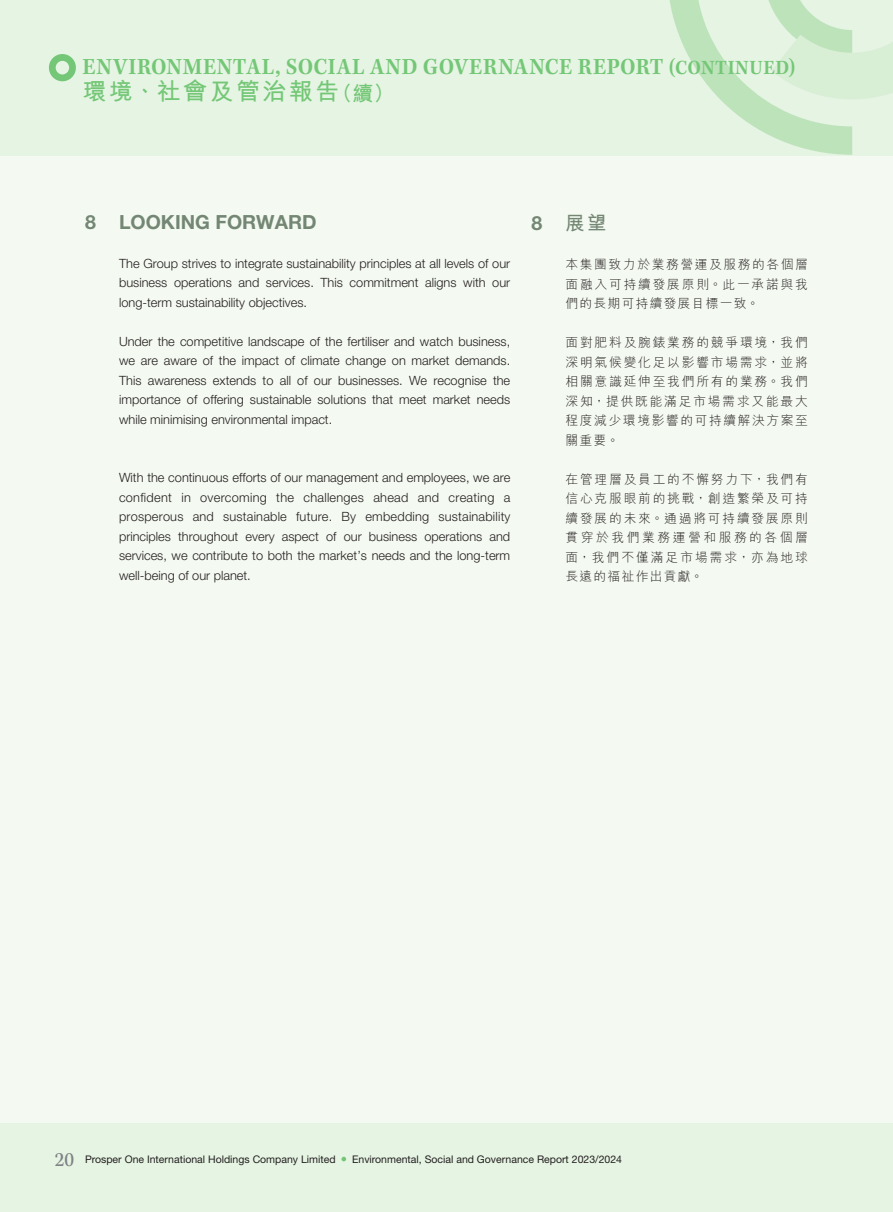
<style>
.page{position:relative;width:893px;height:1212px;background:#fff}
.page>*{position:absolute;margin:0;border:0;box-sizing:border-box;transform-origin:0 0}
.t1{font:24px "Kepler Std Semibold Scn Capt";letter-spacing:.02em;color:#74c777}
.t2{font:700 24px "M Hei HK";letter-spacing:.1em;color:#74c777}
.t3{font:700 19.5px "Helvetica Neue LT Std";color:#738774}
.t4{font:700 19.5px "M Hei HK";color:#738774}
.t5{font:300 12.75px/19.5px "Helvetica Neue LT Std";color:#231f20;text-align:justify}
.t6{font:300 12.75px/19.5px "M Hei HK";letter-spacing:.14em;color:#231f20;text-align:justify}
.t7{font:10.5px "Helvetica Neue LT Std";color:#231f20}
.s1{font-size:21px}
.s2{font-family:"Helvetica Neue LT Std"}
.s3{font-family:"Kepler Std Scn Capt";font-size:21px;color:#808285}
</style>
<div class="page">
<div style="left:0;top:0;width:892px;height:1212px;background:#e6f4e3"></div>
<svg style="left:669px;top:0;width:223px;height:155px"></svg>
<div style="left:0;top:156px;width:892px;height:967px;background:#f4f9f1"></div>
<svg style="left:49px;top:54px;width:27px;height:27px"></svg>
<svg style="left:341px;top:1157px;width:5px;height:4px"></svg>
<h1 class="t1" style="left:83px;top:53px;width:714px">ENVIRONMENTAL, SOCIAL AND GOVERNANCE REPORT <span class="s1">(CONTINUED)</span></h1>
<h1 class="t2" style="left:82px;top:74px;width:313px">環境、社會及管治報告<span class="s1">（續）</span></h1>
<h2 class="t3" style="left:85px;top:210px;width:233px">8 LOOKING FORWAR D</h2>
<p class="t5" style="left:119px;top:253px;width:393px">The Group strives to integrate sustainability principles at all levels of our business operations and services. This commitment aligns with our long-term sustainability objectives.</p>
<p class="t5" style="left:119px;top:331px;width:393px">Under the competitive landscape of the fertiliser and watch business, we are aware of the impact of climate change on market demands.<br>This awareness extends to all of our businesses. We recognise the importance of offering sustainable solutions that meet market needs while minimising environmental impact.</p>
<p class="t5" style="left:119px;top:468px;width:393px">With the continuous efforts of our management and employees, we are confident in overcoming the challenges ahead and creating a prosperous and sustainable future. By embedding sustainability principles throughout every aspect of our business operations and services, we contribute to both the market’s needs and the long-term well-being of our planet.</p>
<h2 class="t4" style="left:531px;top:209px;width:76px"><span class="s2">8</span> 展望</h2>
<p class="t6" style="left:566px;top:254px;width:244px">本集團致力於業務營運及服務的各個層面融入可持續發展原則。此一承諾與我們的長期可持續發展目標一致。</p>
<p class="t6" style="left:566px;top:332px;width:244px">面對肥料及腕錶業務的競爭環境，我們深明氣候變化足以影響市場需求，並將相關意識延伸至我們所有的業務。我們深知，提供既能滿足市場需求又能最大程度減少環境影響的可持續解決方案至關重要。</p>
<p class="t6" style="left:566px;top:469px;width:244px">在管理層及員工的不懈努力下，我們有信心克服眼前的挑戰，創造繁榮及可持續發展的未來。通過將可持續發展原則貫穿於我們業務運營和服務的各個層面，我們不僅滿足市場需求，亦為地球長遠的福祉作出貢獻。</p>
<p class="t7" style="left:55px;top:1152px;width:282px"><span class="s3">20</span> Prosper One International Holdings Company Limited</p>
<p class="t7" style="left:352px;top:1152px;width:271px">Environmental, Social and Governance Report 2023/2024</p>
</div>
